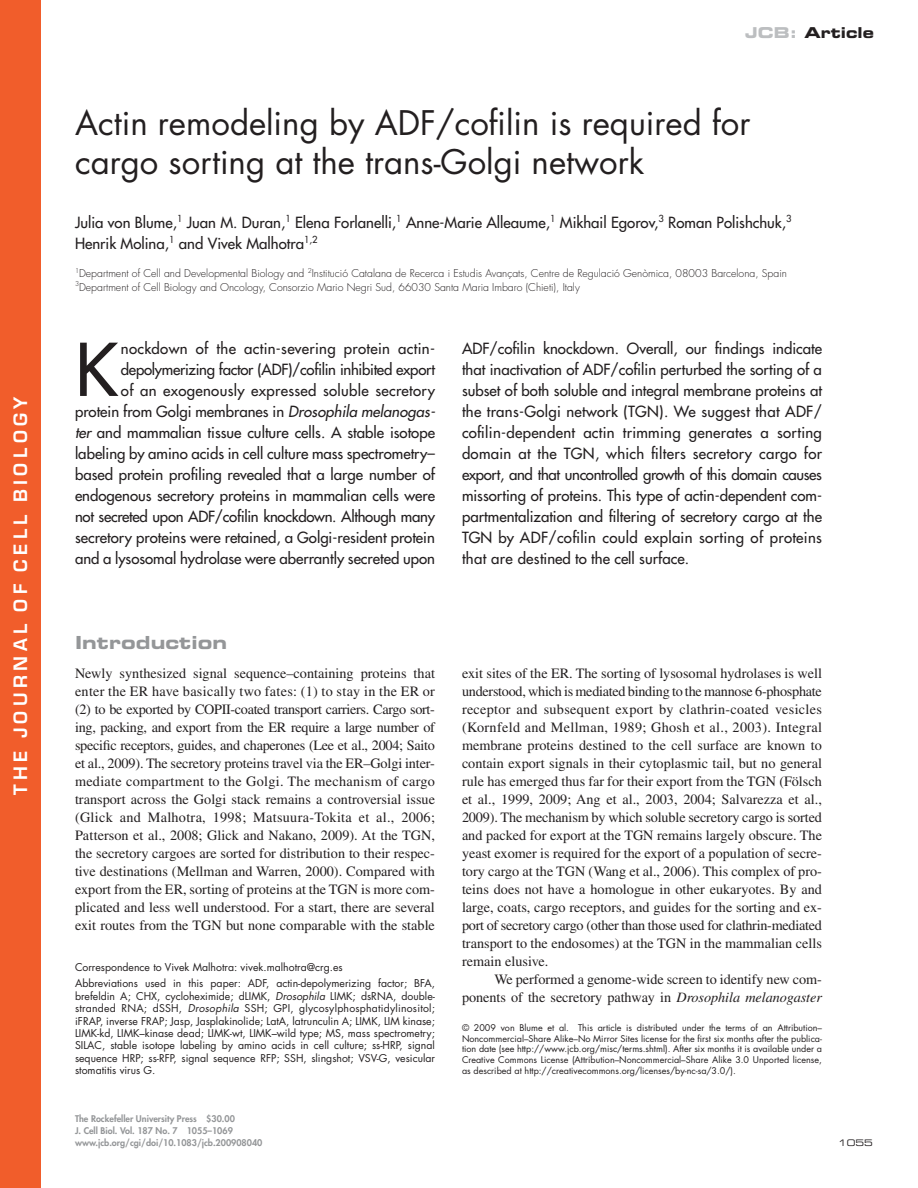
<style>
.page{position:relative;width:918px;height:1188px;background:#fff}
.page>*{position:absolute;margin:0;border:0;box-sizing:border-box;transform-origin:0 0}
.t1{font:500 70.65px "Futura Std";color:#231f20}
.t2{font:33px/38.2px "Futura Std";color:#231f20}
.t3{font:600 18px "Eurostile";letter-spacing:.25em;color:#fff}
.t4{font:18px "Eurostile LT Std Bold Ex 2";letter-spacing:.005em;color:#949698}
.t5{font:500 15px/21px "Futura Std";color:#231f20;text-align:right}
.t6{font:15px "Eurostile LT Std Bold Ex 2";color:#231f20}
.t7{font:14.25px/18px "Times LT Std";color:#231f20;text-align:justify}
.t8{font:10.5px/12.3px "Futura Std";color:#231f20}
.t9{font:300 10.5px/13.5px "Futura Std";color:#231f20}
.t10{font:9px/10.8px "Futura Std";color:#231f20;text-align:justify}
.t11{font:800 9px/12px "Futura Std";color:#949698}
.t12{font:9px "Eurostile LT Std Ex 2";color:#231f20}
.s1{color:#bcbec0}
.s2{font-style:italic}
</style>
<div class="page">
<div style="left:0;top:0;width:40px;height:1188px;background:#f15d2b"></div>
<p class="t3" style="left:13px;top:795px;width:400px;rotate:-90deg">THE JOURNAL OF CELL BIOLOGY</p>
<p class="t6" style="left:745px;top:22px;width:130px"><span class="s1">JCB:</span> Article</p>
<h2 class="t2" style="left:75px;top:104px;width:677px">Actin remodeling by ADF/cofilin is required for cargo sorting at the trans-Golgi network</h2>
<p class="t5" style="left:75px;top:212px;width:718px;text-align:left">Julia von Blume,<sup>1</sup> Juan M. Duran,<sup>1</sup> Elena Forlanelli,<sup>1</sup> Anne-Marie Alleaume,<sup>1</sup> Mikhail Egorov,<sup>3</sup> Roman Polishchuk,<sup>3<br></sup>Henrik Molina,<sup>1</sup> and Vivek Malhotra<sup>1,2</sup></p>
<p class="t9" style="left:75px;top:267px;width:713px"><sup>1</sup>Department of Cell and Developmental Biology and <sup>2</sup>Institució Catalana de Recerca i Estudis Avançats, Centre de Regulació Genòmica, 08003 Barcelona, Spain<br><sup>3</sup>Department of Cell Biology and Oncology, Consorzio Mario Negri Sud, 66030 Santa Maria Imbaro (Chieti), Italy</p>
<p class="t5" style="left:75px;top:338px;width:362px">nockdown of the actin-severing protein actin&shy;depolymerizing factor (ADF)/cofilin inhibited export<br>of an exogenously expressed soluble secretory protein from Golgi membranes in <span class="s2">Drosophila melanogas&shy;ter</span> and mammalian tissue culture cells. A stable isotope labeling by amino acids in cell culture mass spectrometry– based protein profiling revealed that a large number of endogenous secretory proteins in mammalian cells were not secreted upon ADF/cofilin knockdown. Although many secretory proteins were retained, a Golgi-resident protein and a lysosomal hydrolase were aberrantly secreted upon</p>
<p class="t5" style="left:462px;top:338px;width:362px;text-align:justify">ADF/cofilin knockdown. Overall, our findings indicate that inactivation of ADF/cofilin perturbed the sorting of a subset of both soluble and integral membrane proteins at the trans-Golgi network (TGN). We suggest that ADF/ cofilin-dependent actin trimming generates a sorting domain at the TGN, which filters secretory cargo for export, and that uncontrolled growth of this domain causes missorting of proteins. This type of actin-dependent com&shy;partmentalization and filtering of secretory cargo at the TGN by ADF/cofilin could explain sorting of proteins that are destined to the cell surface.</p>
<h1 class="t1" style="left:75px;top:326px;width:44px">K</h1>
<p class="t4" style="left:75px;top:630px;width:154px">Introduction</p>
<p class="t7" style="left:75px;top:664px;width:362px">Newly synthesized signal sequence–containing proteins that enter the ER have basically two fates: (1) to stay in the ER or (2) to be exported by COPII-coated transport carriers. Cargo sort&shy;ing, packing, and export from the ER require a large number of specific receptors, guides, and chaperones (Lee et al., 2004; Saito et al., 2009). The secretory proteins travel via the ER–Golgi inter&shy;mediate compartment to the Golgi. The mechanism of cargo transport across the Golgi stack remains a controversial issue (Glick and Malhotra, 1998; Matsuura-Tokita et al., 2006; Patterson et al., 2008; Glick and Nakano, 2009). At the TGN, the secretory cargoes are sorted for distribution to their respec&shy;tive destinations (Mellman and Warren, 2000). Compared with export from the ER, sorting of proteins at the TGN is more com&shy;plicated and less well understood. For a start, there are several exit routes from the TGN but none comparable with the stable</p>
<p class="t7" style="left:462px;top:664px;width:362px">exit sites of the ER. The sorting of lysosomal hydrolases is well understood, which is mediated binding to the mannose 6-phosphate receptor and subsequent export by clathrin-coated vesicles (Kornfeld and Mellman, 1989; Ghosh et al., 2003). Integral membrane proteins destined to the cell surface are known to contain export signals in their cytoplasmic tail, but no general rule has emerged thus far for their export from the TGN (Fölsch et al., 1999, 2009; Ang et al., 2003, 2004; Salvarezza et al., 2009). The mechanism by which soluble secretory cargo is sorted and packed for export at the TGN remains largely obscure. The yeast exomer is required for the export of a population of secre&shy;tory cargo at the TGN (Wang et al., 2006). This complex of pro&shy;teins does not have a homologue in other eukaryotes. By and large, coats, cargo receptors, and guides for the sorting and ex&shy;port of secretory cargo (other than those used for clathrin-mediated transport to the endosomes) at the TGN in the mammalian cells remain elusive.</p>
<p class="t7" style="left:462px;top:970px;width:362px;text-align:right">We performed a genome-wide screen to identify new com&shy;ponents of the secretory pathway in <span class="s2">Drosophila melanogaster</span></p>
<p class="t8" style="left:75px;top:958px;width:362px;line-height:16.8px">Correspondence to Vivek Malhotra: vivek.malhotra@crg.es<br>Abbreviations used in this paper: ADF, actin-depolymerizing factor; BFA,</p>
<p class="t8" style="left:75px;top:990px;width:362px;text-align:justify">brefeldin A; CHX, cycloheximide; dLIMK, <span class="s2">Drosophila</span> LIMK; dsRNA, double&shy;stranded RNA; dSSH, <span class="s2">Drosophila</span> SSH; GPI, glycosylphosphatidylinositol; iFRAP, inverse FRAP; Jasp, Jasplakinolide; LatA, latrunculin A; LIMK, LIM kinase; LIMK-kd, LIMK–kinase dead; LIMK-wt, LIMK–wild type; MS, mass spectrometry; SILAC, stable isotope labeling by amino acids in cell culture; ss-HRP, signal sequence HRP; ss-RFP, signal sequence RFP; SSH, slingshot; VSV-G, vesicular stomatitis virus G.</p>
<p class="t10" style="left:462px;top:1022px;width:362px">© 2009 von Blume et al. This article is distributed under the terms of an Attribution– Noncommercial–Share Alike–No Mirror Sites license for the first six months after the publica&shy;tion date (see http://www.jcb.org/misc/terms.shtml). After six months it is available under a Creative Commons License (Attribution–Noncommercial–Share Alike 3.0 Unported license, as described at http://creativecommons.org/licenses/by-nc-sa/3.0/).</p>
<p class="t11" style="left:75px;top:1112px;width:189px">The Rockefeller University Press $30.00<br>J. Cell Biol. Vol. 187 No. 7 1055–1069 www.jcb.org/cgi/doi/10.1083/jcb.200908040</p>
<p class="t12" style="left:838px;top:1136px;width:36px">1055</p>
</div>
